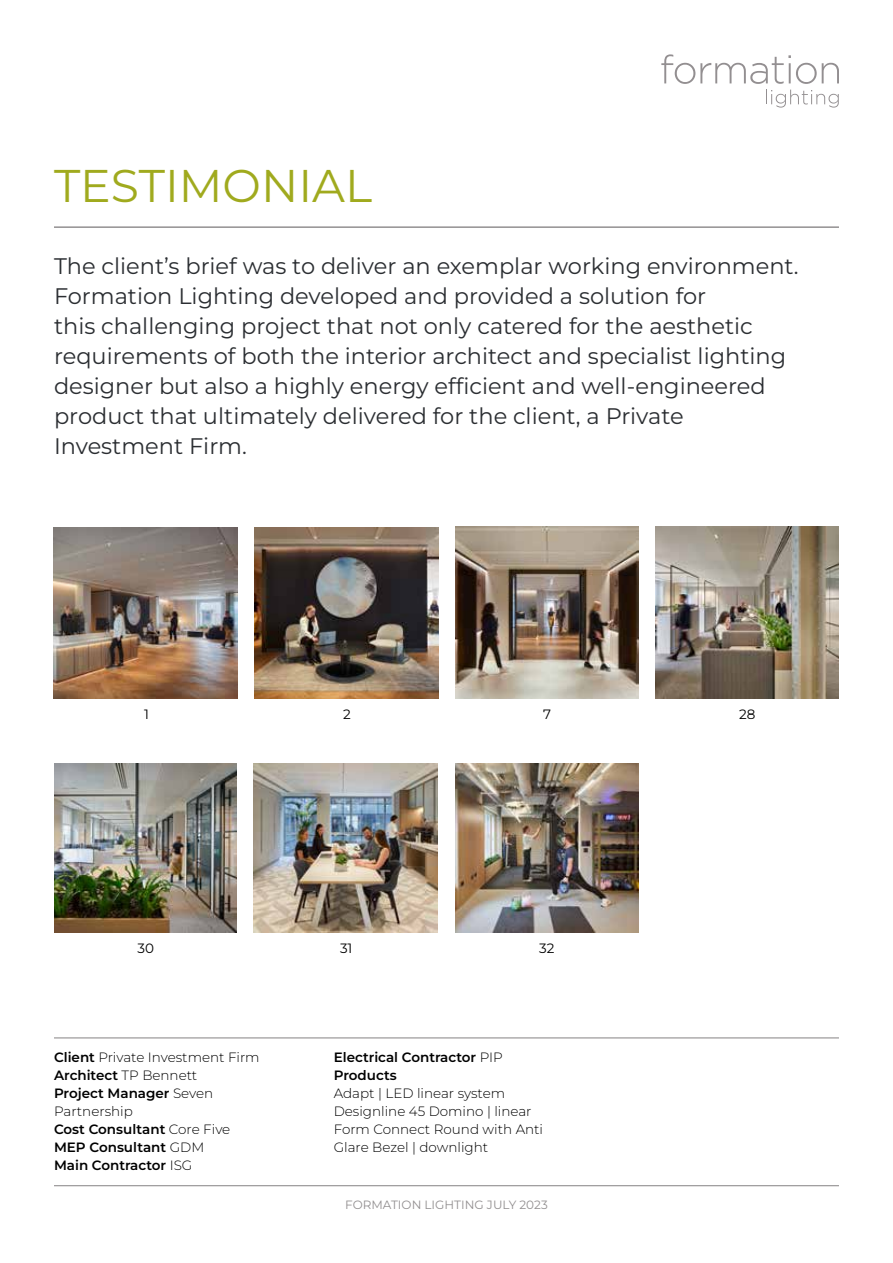
<style>
.page{position:relative;width:893px;height:1263px;background:#fff}
.page>*{position:absolute;margin:0;border:0;box-sizing:border-box;transform-origin:0 0}
.t1{font:45.9px "Montserrat";color:#a0aa1e}
.t2{font:22.5px/30px "Montserrat";color:#2b2e32}
.t3{font:600 13.5px/18px "Montserrat";color:#000}
.t4{font:300 13.5px/18px "Montserrat";color:#000}
.t5{font:13.5px "Montserrat";color:#000}
.t6{font:12px "Montserrat";color:#939091}
.s1{font-weight:300}
</style>
<div class="page">
<hr style="left:54px;top:226px;width:785px;height:2px;background:#939091">
<hr style="left:54px;top:1185px;width:785px;height:1px;background:#939091">
<svg style="left:661px;top:54px;width:178px;height:30px"></svg>
<svg style="left:766px;top:90px;width:73px;height:18px"></svg>
<img style="left:54px;top:527px;width:184px;height:171px">
<img style="left:254px;top:527px;width:185px;height:171px">
<hr style="left:54px;top:1037px;width:785px;height:1px;background:#939091">
<img style="left:455px;top:526px;width:184px;height:172px">
<img style="left:655px;top:527px;width:184px;height:171px">
<img style="left:54px;top:763px;width:183px;height:170px">
<img style="left:254px;top:763px;width:183px;height:170px">
<img style="left:455px;top:763px;width:184px;height:170px">
<h1 class="t1" style="left:54px;top:155px;width:320px">TESTIMONIAL</h1>
<p class="t2" style="left:54px;top:251px;width:746px">The client’s brief was to deliver an exemplar working environment.<br>Formation Lighting developed and provided a solution for<br>this challenging project that not only catered for the aesthetic requirements of both the interior architect and specialist lighting designer but also a highly energy efficient and well-engineered product that ultimately delivered for the client, a Private Investment Firm.</p>
<p class="t5" style="left:144px;top:705px;width:6px">1</p>
<p class="t5" style="left:343px;top:705px;width:9px">2</p>
<p class="t5" style="left:543px;top:705px;width:9px">7</p>
<p class="t5" style="left:739px;top:705px;width:18px">28</p>
<p class="t5" style="left:137px;top:939px;width:18px">30</p>
<p class="t5" style="left:340px;top:939px;width:14px">31</p>
<p class="t5" style="left:539px;top:939px;width:17px">32</p>
<p class="t3" style="left:54px;top:1048px;width:207px">Client <span class="s1">Private Investment Firm<br></span>Architect <span class="s1">TP Bennett<br></span>Project Manager <span class="s1">Seven<br>Partnership<br></span>Cost Consultant <span class="s1">Core Five<br></span>MEP Consultant <span class="s1">GDM<br></span>Main Contractor <span class="s1">ISG</span></p>
<p class="t3" style="left:334px;top:1048px;width:171px">Electrical Contractor <span class="s1">PIP<br></span>Products</p>
<p class="t4" style="left:334px;top:1084px;width:211px">Adapt | LED linear system<br>Designline 45 Domino | linear<br>Form Connect Round with Anti<br>Glare Bezel | downlight</p>
<p class="t6" style="left:345px;top:1197px;width:204px">FORMATION LIGHTING JULY 2023</p>
</div>
